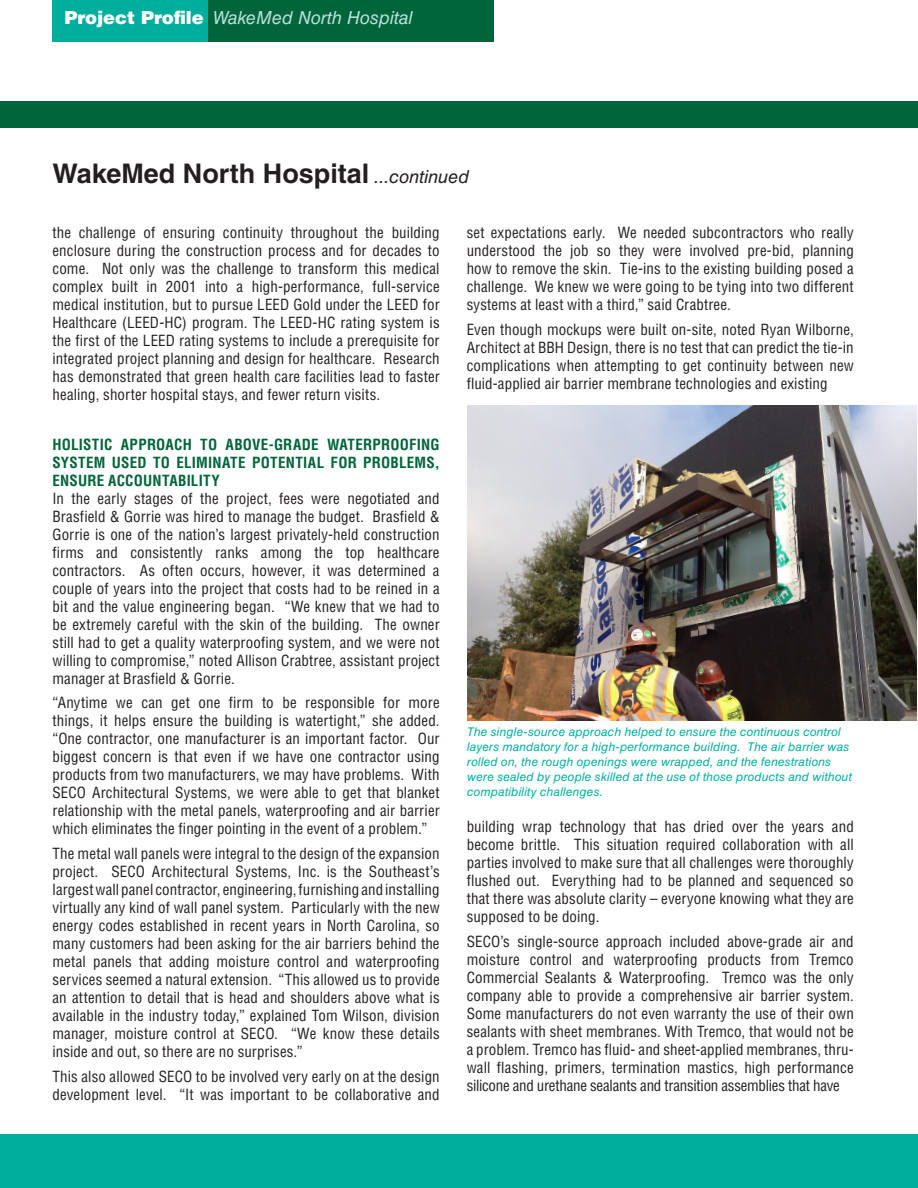
<style>
.page{position:relative;width:918px;height:1188px;background:#fff}
.page>*{position:absolute;margin:0;border:0;box-sizing:border-box;transform-origin:0 0}
.t1{font:700 27px "Helvetica LT Std";color:#231f20}
.t2{font:italic 18px "Helvetica LT Std";color:#b8e1dd}
.body{font:condensed 15px/18px "Helvetica LT Std";letter-spacing:.01em;color:#231f20;text-align:justify}
.subhead{font:700 condensed 15px/18px "Helvetica LT Std";letter-spacing:.015em;color:#00653a;text-align:justify}
.t3{font:italic 12px/15px "Helvetica LT Std";letter-spacing:.01em;color:#00ae9e}
.s1{font-weight:900;font-style:normal;color:#fff}
.s2{font-weight:400;font-style:italic;font-size:18px}
</style>
<div class="page">
<div style="left:0;top:101px;width:918px;height:27px;background:#00653a"></div>
<div style="left:0;top:1134px;width:918px;height:54px;background:#00ae9e"></div>
<div style="left:52px;top:0;width:162px;height:41px;background:#00ae9e"></div>
<div style="left:208px;top:0;width:286px;height:41px;background:#00653a"></div>
<img style="left:467px;top:406px;width:449px;height:315px">
<p class="t2" style="left:65px;top:8px;width:350px"><span class="s1">Project Profile</span> WakeMed North Hospital</p>
<p class="t1" style="left:52px;top:157px;width:419px">WakeMed North Hospital <span class="s2">...continued</span></p>
<p class="body" style="left:52px;top:224px;width:389px">the challenge of ensuring continuity throughout the building enclosure during the construction process and for decades to come. Not only was the challenge to transform this medical complex built in 2001 into a high-performance, full-service medical institution, but to pursue LEED Gold under the LEED for Healthcare (LEED-HC) program. The LEED-HC rating system is the first of the LEED rating systems to include a prerequisite for integrated project planning and design for healthcare. Research has demonstrated that green health care facilities lead to faster healing, shorter hospital stays, and fewer return visits.</p>
<p class="subhead" style="left:52px;top:435px;width:389px">HOLISTIC APPROACH TO ABOVE-GRADE WATERPROOFING SYSTEM USED TO ELIMINATE POTENTIAL FOR PROBLEMS, ENSURE ACCOUNTABILITY</p>
<p class="body" style="left:52px;top:489px;width:389px">In the early stages of the project, fees were negotiated and Brasfield &amp; Gorrie was hired to manage the budget. Brasfield &amp; Gorrie is one of the nation’s largest privately-held construction firms and consistently ranks among the top healthcare contractors. As often occurs, however, it was determined a couple of years into the project that costs had to be reined in a bit and the value engineering began. “We knew that we had to be extremely careful with the skin of the building. The owner still had to get a quality waterproofing system, and we were not willing to compromise,” noted Allison Crabtree, assistant project manager at Brasfield &amp; Gorrie.</p>
<p class="body" style="left:52px;top:694px;width:389px">“Anytime we can get one firm to be responsible for more things, it helps ensure the building is watertight,” she added. “One contractor, one manufacturer is an important factor. Our biggest concern is that even if we have one contractor using products from two manufacturers, we may have problems. With SECO Architectural Systems, we were able to get that blanket relationship with the metal panels, waterproofing and air barrier which eliminates the finger pointing in the event of a problem.”</p>
<p class="body" style="left:52px;top:845px;width:389px">The metal wall panels were integral to the design of the expansion project. SECO Architectural Systems, Inc. is the Southeast’s largest wall panel contractor, engineering, furnishing and installing virtually any kind of wall panel system. Particularly with the new energy codes established in recent years in North Carolina, so many customers had been asking for the air barriers behind the metal panels that adding moisture control and waterproofing services seemed a natural extension. “This allowed us to provide an attention to detail that is head and shoulders above what is available in the industry today,” explained Tom Wilson, division manager, moisture control at SECO. “We know these details inside and out, so there are no surprises.”</p>
<p class="body" style="left:52px;top:1067px;width:389px">This also allowed SECO to be involved very early on at the design development level. “It was important to be collaborative and</p>
<p class="body" style="left:467px;top:224px;width:389px">set expectations early. We needed subcontractors who really understood the job so they were involved pre-bid, planning how to remove the skin. Tie-ins to the existing building posed a challenge. We knew we were going to be tying into two different systems at least with a third,” said Crabtree.</p>
<p class="body" style="left:467px;top:320px;width:389px">Even though mockups were built on-site, noted Ryan Wilborne, Architect at BBH Design, there is no test that can predict the tie-in complications when attempting to get continuity between new fluid-applied air barrier membrane technologies and existing</p>
<p class="t3" style="left:467px;top:724px;width:386px">The single-source approach helped to ensure the continuous control layers mandatory for a high-performance building. The air barrier was rolled on, the rough openings were wrapped, and the fenestrations were sealed by people skilled at the use of those products and without compatibility challenges.</p>
<p class="body" style="left:467px;top:818px;width:389px">building wrap technology that has dried over the years and become brittle. This situation required collaboration with all parties involved to make sure that all challenges were thoroughly flushed out. Everything had to be planned and sequenced so that there was absolute clarity – everyone knowing what they are supposed to be doing.</p>
<p class="body" style="left:467px;top:932px;width:389px">SECO’s single-source approach included above-grade air and moisture control and waterproofing products from Tremco Commercial Sealants &amp; Waterproofing. Tremco was the only company able to provide a comprehensive air barrier system.<br>Some manufacturers do not even warranty the use of their own sealants with sheet membranes. With Tremco, that would not be a problem. Tremco has fluid- and sheet-applied membranes, thru&shy;wall flashing, primers, termination mastics, high performance silicone and urethane sealants and transition assemblies that have</p>
</div>
